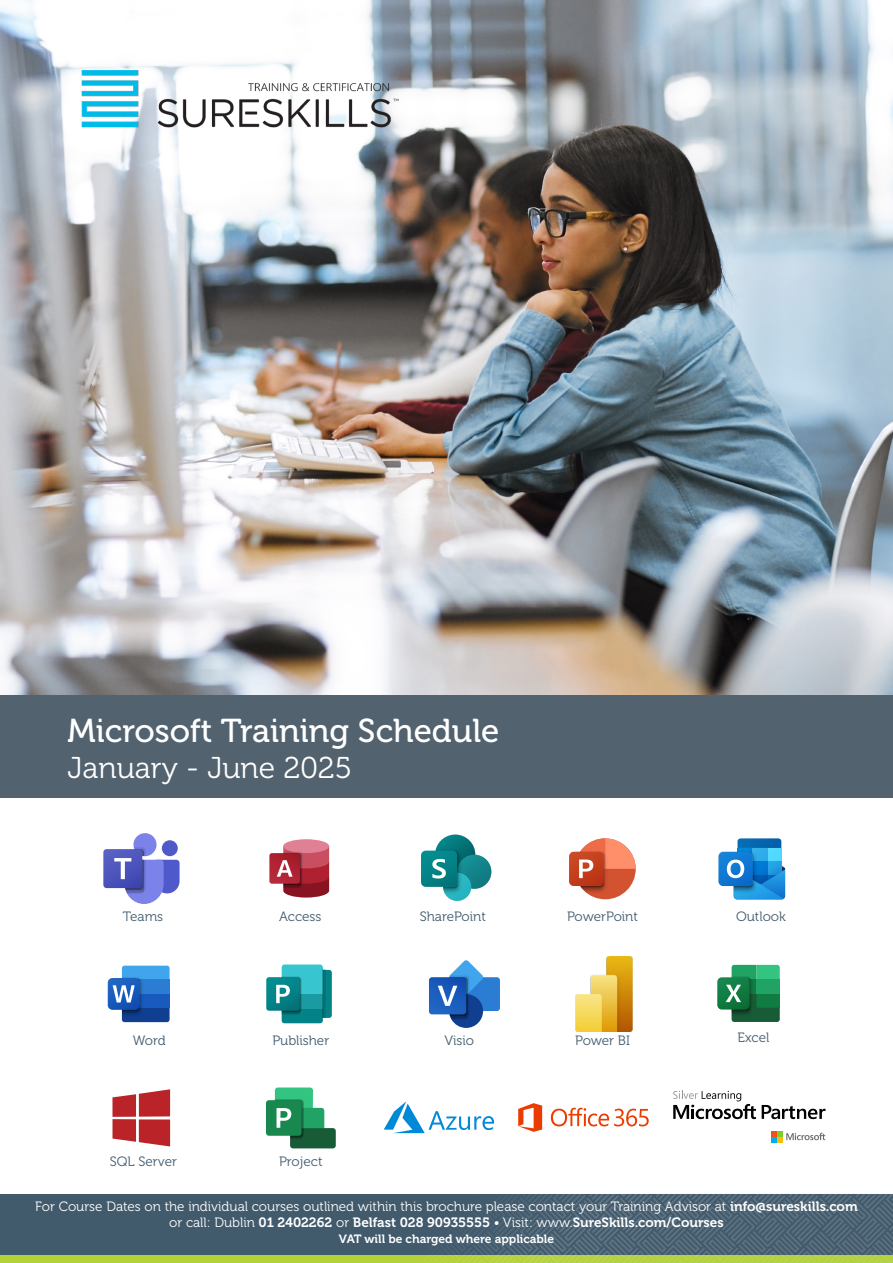
<style>
.page{position:relative;width:893px;height:1263px;background:#fff}
.page>*{position:absolute;margin:0;border:0;box-sizing:border-box;transform-origin:0 0}
.t1{font:33px "Museo 500";color:#fff}
.t2{font:30px "Museo 300";color:#fff}
.t3{font:13.5px "Museo 300";color:#fff}
.t4{font:13.5px "Museo 300";color:#415a6c}
.t5{font:13.5px "Museo 700";color:#fff}
.t6{font:12px "Museo 700";color:#fff}
.s1{font-family:"Museo 700"}
.s2{font-family:"Museo 300"}
</style>
<div class="page">
<img style="left:0;top:0;width:893px;height:695px">
<div style="left:0;top:695px;width:893px;height:102px;background:#52626f"></div>
<img style="left:54px;top:43px;width:363px;height:110px">
<svg style="left:673px;top:1091px;width:83px;height:28px"></svg>
<svg style="left:762px;top:1105px;width:63px;height:14px"></svg>
<svg style="left:771px;top:1131px;width:54px;height:11px"></svg>
<div style="left:283px;top:839px;width:46px;height:14px;background:#e08095;border-radius:50%"></div>
<div style="left:269px;top:853px;width:31px;height:31px;background:#b32637;border-radius:3px"></div>
<svg style="left:277px;top:847px;width:52px;height:50px"></svg>
<div style="left:718px;top:852px;width:35px;height:34px;background:#127dd5;border-radius:5px"></div>
<svg style="left:727px;top:838px;width:58px;height:61px"></svg>
<div style="left:575px;top:838px;width:61px;height:61px;background:#d35230;border-radius:30px"></div>
<img style="left:581px;top:886px;width:25px;height:9px">
<img style="left:580px;top:886px;width:24px;height:1px">
<div style="left:569px;top:852px;width:34px;height:34px;background:#c64320;border-radius:5px"></div>
<svg style="left:575px;top:838px;width:61px;height:48px"></svg>
<svg style="left:266px;top:1087px;width:70px;height:61px"></svg>
<div style="left:309px;top:970px;width:23px;height:48px;background:linear-gradient(to bottom,#037f82,#037f82);border-radius:3px"></div>
<svg style="left:266px;top:964px;width:57px;height:59px;background:#3da9af"></svg>
<hr style="left:323px;top:970px;width:1px;height:48px;background:#000">
<hr style="left:324px;top:970px;width:1px;height:48px;background:#000">
<div style="left:421px;top:851px;width:36px;height:36px;background:#03868a;border-radius:5px"></div>
<svg style="left:432px;top:834px;width:59px;height:67px"></svg>
<div style="left:429px;top:977px;width:37px;height:37px;background:#1c60c0;border-radius:3px"></div>
<svg style="left:438px;top:960px;width:62px;height:68px"></svg>
<div style="left:108px;top:978px;width:32px;height:32px;background:#1c5fbf;border-radius:5px"></div>
<svg style="left:113px;top:966px;width:57px;height:56px"></svg>
<div style="left:162px;top:840px;width:16px;height:16px;background:#5059c9;border-radius:50%"></div>
<div style="left:133px;top:833px;width:24px;height:23px;background:#7b83eb;border-radius:50%"></div>
<svg style="left:103px;top:847px;width:77px;height:57px"></svg>
<svg style="left:112px;top:1089px;width:58px;height:57px"></svg>
<svg style="left:384px;top:1101px;width:110px;height:32px"></svg>
<svg style="left:518px;top:1103px;width:131px;height:29px"></svg>
<img style="left:575px;top:956px;width:58px;height:76px">
<svg style="left:726px;top:965px;width:54px;height:57px;background:#2b8c5c"></svg>
<svg style="left:717px;top:977px;width:32px;height:32px"></svg>
<div style="left:0;top:1194px;width:893px;height:69px;background:#415a6c"></div>
<div style="left:0;top:1255px;width:893px;height:8px;background:#b3d237"></div>
<svg style="left:444px;top:1194px;width:449px;height:69px"></svg>
<p class="t1" style="left:67px;top:712px;width:433px">Microsoft Training Schedule</p>
<p class="t2" style="left:67px;top:751px;width:286px">January - June 2025</p>
<p class="t4" style="left:123px;top:909px;width:42px">Teams</p>
<p class="t4" style="left:279px;top:909px;width:44px">Access</p>
<p class="t4" style="left:420px;top:909px;width:68px">SharePoint</p>
<p class="t4" style="left:567px;top:909px;width:72px">PowerPoint</p>
<p class="t4" style="left:736px;top:909px;width:51px">Outlook</p>
<p class="t4" style="left:133px;top:1033px;width:34px">Word</p>
<p class="t4" style="left:272px;top:1033px;width:58px">Publisher</p>
<p class="t4" style="left:444px;top:1033px;width:31px">Visio</p>
<p class="t4" style="left:575px;top:1033px;width:56px">Power BI</p>
<p class="t4" style="left:738px;top:1030px;width:33px">Excel</p>
<p class="t4" style="left:110px;top:1154px;width:69px">SQL Server</p>
<p class="t4" style="left:279px;top:1154px;width:45px">Project</p>
<p class="t3" style="left:35px;top:1199px;width:824px">For Course Dates on the individual courses outlined within this brochure please contact your Training Advisor at <span class="s1">info@sureskills.com</span></p>
<p class="t5" style="left:169px;top:1215px;width:556px"><span class="s2">or call: Dublin</span> 01 2402262 <span class="s2">or</span> Belfast 028 90935555 <span class="s2">• Visit: www.</span>SureSkills.com/Courses</p>
<p class="t6" style="left:339px;top:1232px;width:217px">VAT will be charged where applicable</p>
</div>
